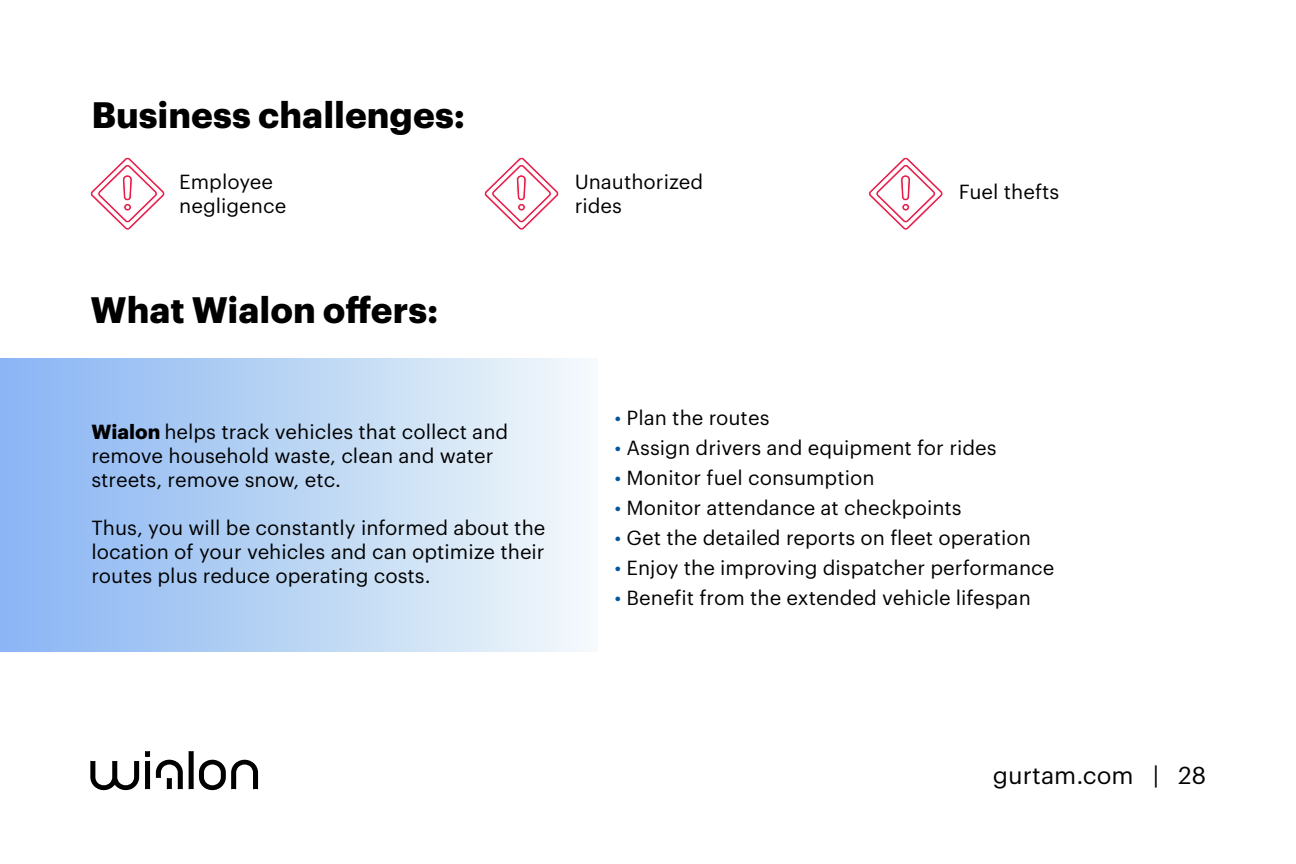
<style>
.page{position:relative;width:1296px;height:864px;background:#fff}
.page>*{position:absolute;margin:0;border:0;box-sizing:border-box;transform-origin:0 0}
.t1{font:700 36px "Graphik LCG";color:#000}
.t2{font:24px "Graphik LCG";color:#000}
.t3{font:20px/24px "Graphik LCG";color:#000}
.s1{font-weight:700}
.s2{color:#04579b}
</style>
<div class="page">
<svg style="left:90px;top:761px;width:49px;height:30px"></svg>
<svg style="left:145px;top:751px;width:5px;height:38px"></svg>
<svg style="left:189px;top:751px;width:69px;height:39px"></svg>
<svg style="left:156px;top:760px;width:27px;height:29px"></svg>
<svg style="left:484px;top:157px;width:75px;height:74px"></svg>
<svg style="left:869px;top:157px;width:74px;height:74px"></svg>
<svg style="left:90px;top:157px;width:75px;height:74px"></svg>
<h1 class="t1" style="left:91px;top:87px;width:375px">Business challenges:</h1>
<p class="t3" style="left:179px;top:168px;width:109px">Employee negligence</p>
<p class="t3" style="left:959px;top:178px;width:102px">Fuel thefts</p>
<p class="t3" style="left:575px;top:168px;width:130px">Unauthorized rides</p>
<h1 class="t1" style="left:91px;top:282px;width:350px">What Wialon offers:</h1>
<p class="t3" style="left:91px;top:418px;width:418px"><span class="s1">Wialon</span> helps track vehicles that collect and remove household waste, clean and water streets, remove snow, etc.</p>
<p class="t3" style="left:91px;top:514px;width:456px;text-align:justify">Thus, you will be constantly informed about the location of your vehicles and can optimize their routes plus reduce operating costs.</p>
<p class="t3" style="left:614px;top:404px;width:157px"><span class="s2">•</span> Plan the routes</p>
<p class="t3" style="left:614px;top:434px;width:384px"><span class="s2">•</span> Assign drivers and equipment for rides</p>
<p class="t3" style="left:614px;top:464px;width:262px"><span class="s2">•</span> Monitor fuel consumption</p>
<p class="t3" style="left:614px;top:494px;width:349px"><span class="s2">•</span> Monitor attendance at checkpoints</p>
<p class="t3" style="left:614px;top:524px;width:418px"><span class="s2">•</span> Get the detailed reports on fleet operation</p>
<p class="t3" style="left:614px;top:554px;width:442px"><span class="s2">•</span> Enjoy the improving dispatcher performance</p>
<p class="t3" style="left:614px;top:584px;width:418px"><span class="s2">•</span> Benefit from the extended vehicle lifespan</p>
<p class="t2" style="left:993px;top:758px;width:215px">gurtam.com | 28</p>
</div>
